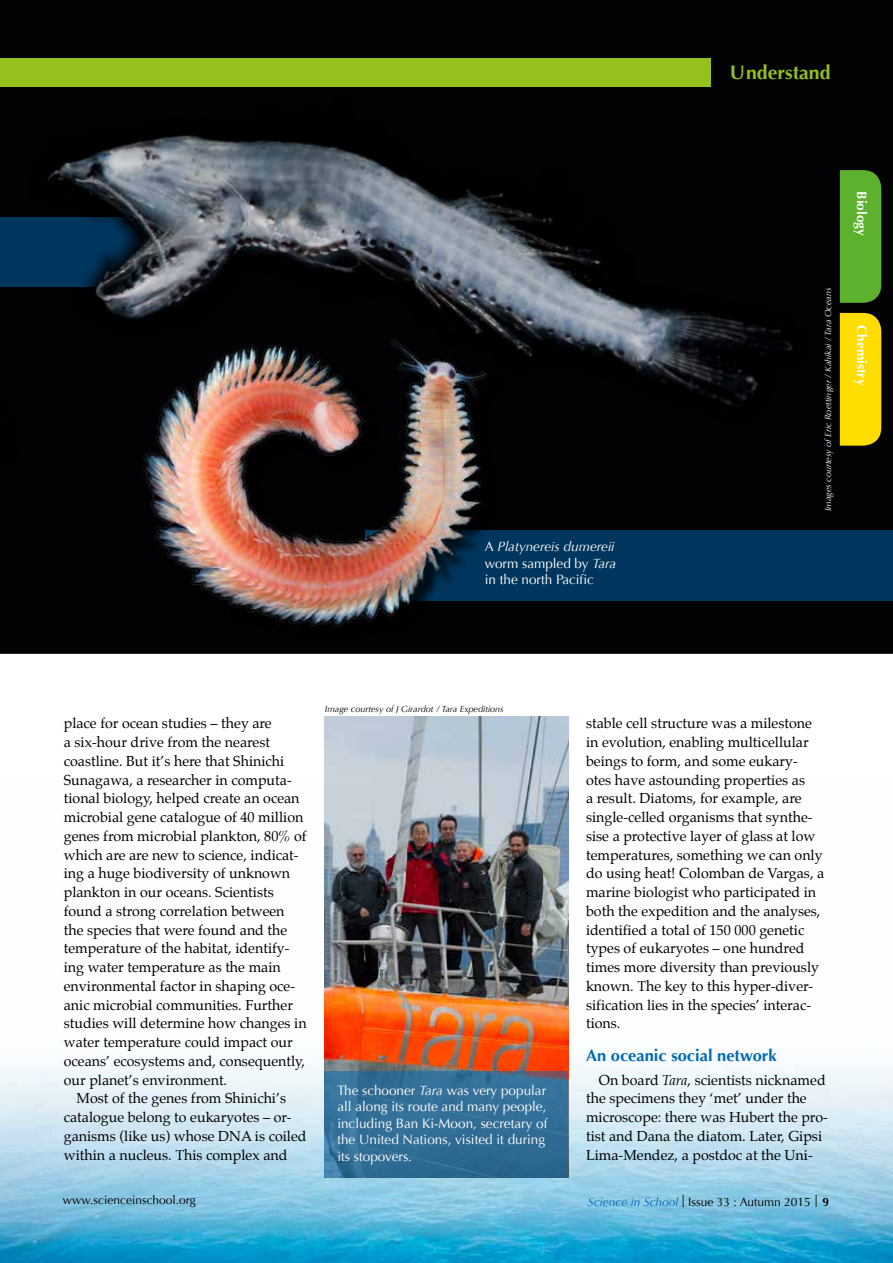
<style>
.page{position:relative;width:893px;height:1263px;background:#fff}
.page>*{position:absolute;margin:0;border:0;box-sizing:border-box;transform-origin:0 0}
.t1{font:700 19.5px "Optima";color:#94c11c}
.t2{font:700 16.5px "Optima";color:#0069b4}
.t3{font:14.25px/18.8px "Palatino";color:#000}
.t4{font:13.5px/16.5px "Optima";color:#fff}
.t5{font:700 13.5px "Optima";color:#fff}
.t6{font:12px "Optima";color:#000}
.t7{font:italic 9px "Optima";color:#fff}
.t8{font:italic 9px "Optima";color:#000}
.s1{font-style:italic}
.s2{font-style:italic;color:#0069b4}
.s3{font-family:"Helvetica Neue LT Pro";font-weight:100;font-size:17.25px}
.s4{font-weight:700}
</style>
<div class="page">
<img style="left:0;top:780px;width:893px;height:483px">
<div style="left:0;top:0;width:893px;height:654px;background:#020103"></div>
<div style="left:0;top:217px;width:167px;height:69px;background:#00365e"></div>
<img style="left:325px;top:716px;width:243px;height:355px">
<img style="left:24px;top:58px;width:794px;height:445px">
<div style="left:0;top:352px;width:22px;height:279px;background:#000"></div>
<svg style="left:325px;top:1071px;width:243px;height:107px;background:#336d95"></svg>
<div style="left:840px;top:170px;width:41px;height:133px;background:#5db12e"></div>
<div style="left:840px;top:313px;width:41px;height:133px;background:#fd0"></div>
<div style="left:0;top:58px;width:710px;height:28px;background:#94c11c"></div>
<div style="left:366px;top:530px;width:527px;height:71px;background:#00365e"></div>
<img style="left:107px;top:336px;width:423px;height:309px">
<p class="t4" style="left:485px;top:538px;width:133px">A <span class="s1">Platynereis dumereii </span>worm sampled by <span class="s1">Tara </span>in the north Pacific</p>
<h1 class="t1" style="left:730px;top:61px;width:102px">Understand</h1>
<p class="t5" style="left:870px;top:191px;width:46px;rotate:90deg">Biology</p>
<p class="t7" style="left:823px;top:511px;width:225px;rotate:-90deg">Images courtesy of Eric Roettinger / Kahikai / Tara Oceans</p>
<p class="t5" style="left:870px;top:325px;width:62px;rotate:90deg">Chemistry</p>
<p class="t3" style="left:64px;top:714px;width:244px">place for ocean studies – they are<br>a six-hour drive from the nearest coastline. But it’s here that Shinichi Sunagawa, a researcher in computa&shy;tional biology, helped create an ocean microbial gene catalogue of 40 million genes from microbial plankton, 80% of which are are new to science, indicat&shy;ing a huge biodiversity of unknown plankton in our oceans. Scientists found a strong correlation between the species that were found and the temperature of the habitat, identify&shy;ing water temperature as the main environmental factor in shaping oce&shy;anic microbial communities. Further studies will determine how changes in water temperature could impact our oceans’ ecosystems and, consequently, our planet’s environment.</p>
<p class="t3" style="left:64px;top:1089px;width:244px;text-indent:13px">Most of the genes from Shinichi’s catalogue belong to eukaryotes – or&shy;ganisms (like us) whose DNA is coiled within a nucleus. This complex and</p>
<p class="t8" style="left:325px;top:704px;width:180px">Image courtesy of J Girardot / Tara Expeditions</p>
<p class="t4" style="left:337px;top:1082px;width:212px">The schooner <span class="s1">Tara</span> was very popular all along its route and many people, including Ban Ki-Moon, secretary of the United Nations, visited it during its stopovers.</p>
<p class="t3" style="left:586px;top:714px;width:240px">stable cell structure was a milestone in evolution, enabling multicellular beings to form, and some eukary&shy;otes have astounding properties as<br>a result. Diatoms, for example, are single-celled organisms that synthe&shy;sise a protective layer of glass at low temperatures, something we can only do using heat! Colomban de Vargas, a marine biologist who participated in both the expedition and the analyses, identified a total of 150 000 genetic types of eukaryotes – one hundred times more diversity than previously known. The key to this hyper-diver&shy;sification lies in the species’ interac&shy;tions.</p>
<p class="t2" style="left:586px;top:1046px;width:192px">An oceanic social network</p>
<p class="t3" style="left:586px;top:1070px;width:243px;text-indent:13px">On board <span class="s1">Tara</span>, scientists nicknamed the specimens they ‘met’ under the microscope: there was Hubert the pro&shy;tist and Dana the diatom. Later, Gipsi Lima-Mendez, a postdoc at the Uni-</p>
<p class="t6" style="left:63px;top:1192px;width:134px">www.scienceinschool.org</p>
<p class="t6" style="left:588px;top:1195px;width:243px"><span class="s2">Science in School</span> <span class="s3">I</span> Issue 33 : Autumn 2015 <span class="s3">I</span> <span class="s4">9</span></p>
</div>
